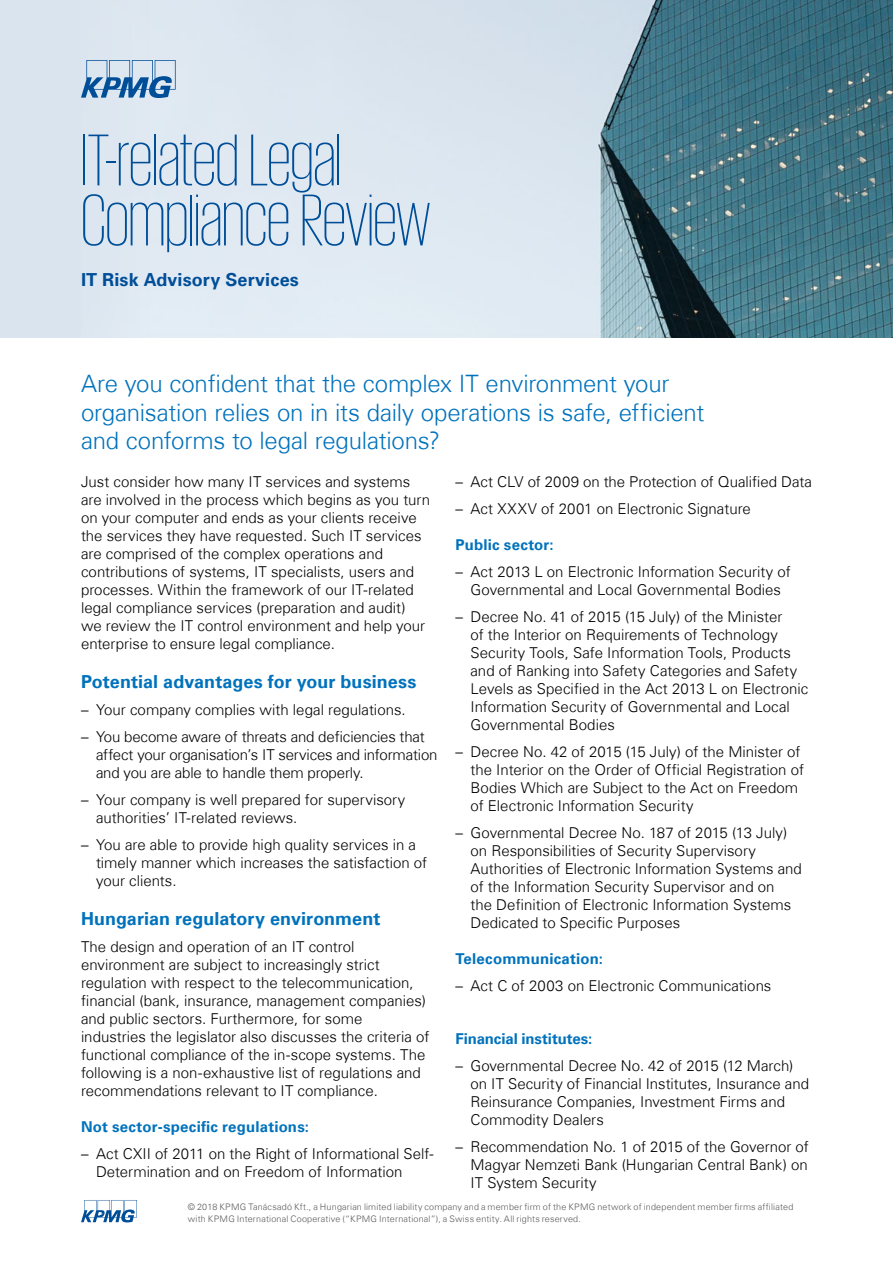
<style>
.page{position:relative;width:893px;height:1263px;background:#fff}
.page>*{position:absolute;margin:0;border:0;box-sizing:border-box;transform-origin:0 0}
.Title_60pt{font:200 75px/60px "KPMG";letter-spacing:-.01em;color:#004e98}
.Intro_16pt{font:300 24px/28.5px "Universfor KPMG";letter-spacing:-.01em;color:#0072bc}
.Subhead_11pt{font:700 18px "Universfor KPMG";color:#0072bc}
.Cover_Subhead_Bold{font:700 18px "Universfor KPMG";letter-spacing:.005em;color:#004e98}
.Bodycopy_10pt{font:300 15px/18px "Universfor KPMG";color:#000}
.Bodycopy_10pt-2{font:700 15px "Universfor KPMG";letter-spacing:.01em;color:#0072bc}
.Bodycopy_10pt-3{font:700 15px "Universfor KPMG";letter-spacing:-.01em;color:#0072bc}
.Legal_6pt{font:300 9px/12px "Universfor KPMG";letter-spacing:.02em;color:#58595b}
.s1{font-family:"Univers 45"}
</style>
<div class="page">
<div style="left:0;top:0;width:893px;height:338px;background:#dae4ee"></div>
<img style="left:151px;top:0;width:742px;height:338px">
<svg style="left:81px;top:60px;width:95px;height:38px"></svg>
<svg style="left:81px;top:1200px;width:56px;height:22px"></svg>
<p class="Title_60pt" style="left:81px;top:129px;width:351px">IT-related Legal<br>Compliance Review</p>
<p class="Cover_Subhead_Bold" style="left:81px;top:269px;width:219px">IT Risk Advisory Services</p>
<p class="Intro_16pt" style="left:81px;top:370px;width:625px">Are you confident that the complex IT environment your organisation relies on in its daily operations is safe, efficient and conforms to legal regulations?</p>
<p class="Bodycopy_10pt" style="left:81px;top:473px;width:351px">Just consider how many IT services and systems are involved in the process which begins as you turn on your computer and ends as your clients receive the services they have requested. Such IT services are comprised of the complex operations and contributions of systems, IT specialists, users and processes. Within the framework of our IT-related legal compliance services (preparation and audit)<br>we review the IT control environment and help your enterprise to ensure legal compliance.</p>
<p class="Subhead_11pt" style="left:81px;top:671px;width:337px">Potential advantages for your business</p>
<p class="Bodycopy_10pt" style="left:81px;top:701px;width:326px"><span class="s1">–</span> Your company complies with legal regulations.</p>
<p class="Bodycopy_10pt" style="left:96px;top:728px;width:343px;text-indent:-15px"><span class="s1">–</span> You become aware of threats and deficiencies that affect your organisation’s IT services and information and you are able to handle them properly.</p>
<p class="Bodycopy_10pt" style="left:96px;top:791px;width:311px;text-indent:-15px"><span class="s1">–</span> Your company is well prepared for supervisory authorities’ IT-related reviews.</p>
<p class="Bodycopy_10pt" style="left:96px;top:836px;width:333px;text-indent:-15px"><span class="s1">–</span> You are able to provide high quality services in a timely manner which increases the satisfaction of your clients.</p>
<p class="Subhead_11pt" style="left:81px;top:908px;width:301px">Hungarian regulatory environment</p>
<p class="Bodycopy_10pt" style="left:81px;top:938px;width:350px">The design and operation of an IT control environment are subject to increasingly strict regulation with respect to the telecommunication, financial (bank, insurance, management companies) and public sectors. Furthermore, for some industries the legislator also discusses the criteria of functional compliance of the in-scope systems. The following is a non-exhaustive list of regulations and recommendations relevant to IT compliance.</p>
<p class="Bodycopy_10pt-2" style="left:81px;top:1118px;width:229px">Not sector-specific regulations:</p>
<p class="Bodycopy_10pt" style="left:96px;top:1145px;width:339px;text-indent:-15px"><span class="s1">–</span> Act CXII of 2011 on the Right of Informational Self-<br>Determination and on Freedom of Information</p>
<p class="Bodycopy_10pt" style="left:455px;top:473px;width:358px"><span class="s1">–</span> Act CLV of 2009 on the Protection of Qualified Data</p>
<p class="Bodycopy_10pt" style="left:455px;top:500px;width:297px"><span class="s1">–</span> Act XXXV of 2001 on Electronic Signature</p>
<p class="Bodycopy_10pt-2" style="left:455px;top:536px;width:100px">Public sector:</p>
<p class="Bodycopy_10pt" style="left:455px;top:563px;width:337px;text-align:center"><span class="s1">–</span> Act 2013 L on Electronic Information Security of<br>Governmental and Local Governmental Bodies</p>
<p class="Bodycopy_10pt" style="left:470px;top:608px;width:339px;text-indent:-15px"><span class="s1">–</span> Decree No. 41 of 2015 (15 July) of the Minister<br>of the Interior on Requirements of Technology Security Tools, Safe Information Tools, Products and of Ranking into Safety Categories and Safety Levels as Specified in the Act 2013 L on Electronic Information Security of Governmental and Local Governmental Bodies</p>
<p class="Bodycopy_10pt" style="left:470px;top:743px;width:335px;text-indent:-15px"><span class="s1">–</span> Decree No. 42 of 2015 (15 July) of the Minister of the Interior on the Order of Official Registration of Bodies Which are Subject to the Act on Freedom of Electronic Information Security</p>
<p class="Bodycopy_10pt" style="left:470px;top:824px;width:333px;text-indent:-15px"><span class="s1">–</span> Governmental Decree No. 187 of 2015 (13 July) on Responsibilities of Security Supervisory Authorities of Electronic Information Systems and of the Information Security Supervisor and on<br>the Definition of Electronic Information Systems Dedicated to Specific Purposes</p>
<p class="Bodycopy_10pt-2" style="left:455px;top:950px;width:149px">Telecommunication:</p>
<p class="Bodycopy_10pt" style="left:455px;top:977px;width:317px"><span class="s1">–</span> Act C of 2003 on Electronic Communications</p>
<p class="Bodycopy_10pt-3" style="left:455px;top:1030px;width:138px">Financial institutes:</p>
<p class="Bodycopy_10pt" style="left:470px;top:1057px;width:340px;text-indent:-15px"><span class="s1">–</span> Governmental Decree No. 42 of 2015 (12 March) on IT Security of Financial Institutes, Insurance and Reinsurance Companies, Investment Firms and Commodity Dealers</p>
<p class="Bodycopy_10pt" style="left:470px;top:1138px;width:340px;text-align:justify;text-indent:-15px"><span class="s1">–</span> Recommendation No. 1 of 2015 of the Governor of Magyar Nemzeti Bank (Hungarian Central Bank) on IT System Security</p>
<p class="Legal_6pt" style="left:188px;top:1201px;width:607px">© 2018 KPMG Tanácsadó Kft., a Hungarian limited liability company and a member firm of the KPMG network of independent member firms affiliated with KPMG International Cooperative (“KPMG International”), a Swiss entity. All rights reserved.</p>
</div>
